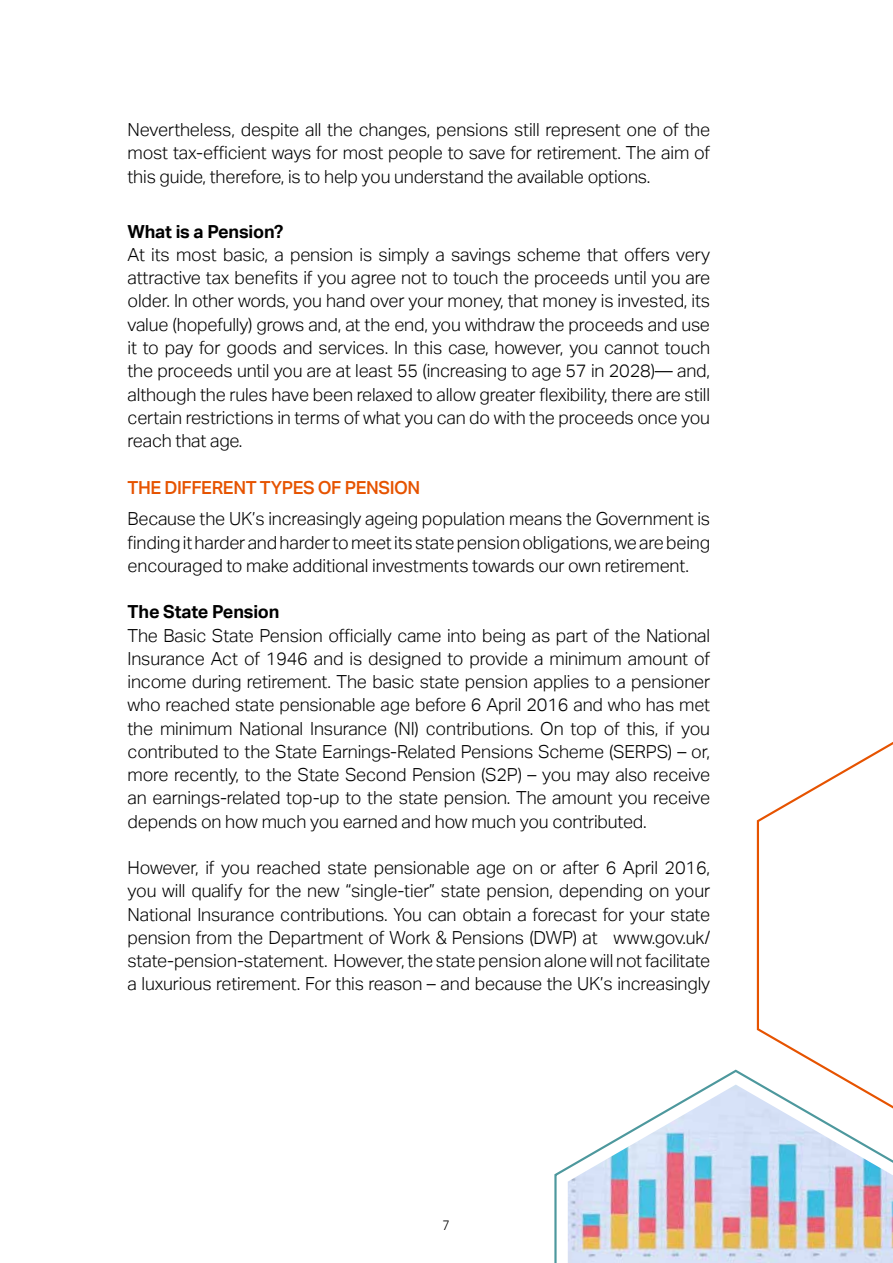
<style>
.page{position:relative;width:893px;height:1263px;background:#fff}
.page>*{position:absolute;margin:0;border:0;box-sizing:border-box;transform-origin:0 0}
.t1{font:300 18px/23.2px "Aktiv Grotesk";letter-spacing:-.01em;color:#000;text-align:justify}
.t2{font:700 18px "Aktiv Grotesk";letter-spacing:-.01em;color:#000}
.t3{font:500 18px "Aktiv Grotesk";letter-spacing:-.025em;color:#e65300}
.t4{font:300 13.5px "Avenir";color:#000}
</style>
<div class="page">
<svg style="left:756px;top:742px;width:137px;height:326px"></svg>
<svg style="left:554px;top:1068px;width:301px;height:195px"></svg>
<img style="left:568px;top:1084px;width:325px;height:179px">
<p class="t1" style="left:128px;top:118px;width:584px">Nevertheless, despite all the changes, pensions still represent one of the most tax-efficient ways for most people to save for retirement. The aim of this guide, therefore, is to help you understand the available options.</p>
<p class="t2" style="left:128px;top:221px;width:157px">What is a Pension?</p>
<p class="t1" style="left:128px;top:243px;width:584px">At its most basic, a pension is simply a savings scheme that offers very attractive tax benefits if you agree not to touch the proceeds until you are older. In other words, you hand over your money, that money is invested, its value (hopefully) grows and, at the end, you withdraw the proceeds and use it to pay for goods and services. In this case, however, you cannot touch the proceeds until you are at least 55 (increasing to age 57 in 2028)— and, although the rules have been relaxed to allow greater flexibility, there are still certain restrictions in terms of what you can do with the proceeds once you reach that age.</p>
<p class="t3" style="left:128px;top:477px;width:294px">THE DIFFERENT TYPES OF PENSION</p>
<p class="t1" style="left:128px;top:507px;width:584px">Because the UK’s increasingly ageing population means the Government is finding it harder and harder to meet its state pension obligations, we are being encouraged to make additional investments towards our own retirement.</p>
<p class="t2" style="left:128px;top:601px;width:153px">The State Pension</p>
<p class="t1" style="left:128px;top:624px;width:584px">The Basic State Pension officially came into being as part of the National Insurance Act of 1946 and is designed to provide a minimum amount of income during retirement. The basic state pension applies to a pensioner who reached state pensionable age before 6 April 2016 and who has met the minimum National Insurance (NI) contributions. On top of this, if you contributed to the State Earnings-Related Pensions Scheme (SERPS) – or, more recently, to the State Second Pension (S2P) – you may also receive an earnings-related top-up to the state pension. The amount you receive depends on how much you earned and how much you contributed.</p>
<p class="t1" style="left:128px;top:856px;width:584px">However, if you reached state pensionable age on or after 6 April 2016, you will qualify for the new “single-tier” state pension, depending on your National Insurance contributions. You can obtain a forecast for your state pension from the Department of Work &amp; Pensions (DWP) at www.gov.uk/ state-pension-statement. However, the state pension alone will not facilitate a luxurious retirement. For this reason – and because the UK’s increasingly</p>
<p class="t4" style="left:443px;top:1217px;width:9px">7</p>
</div>
